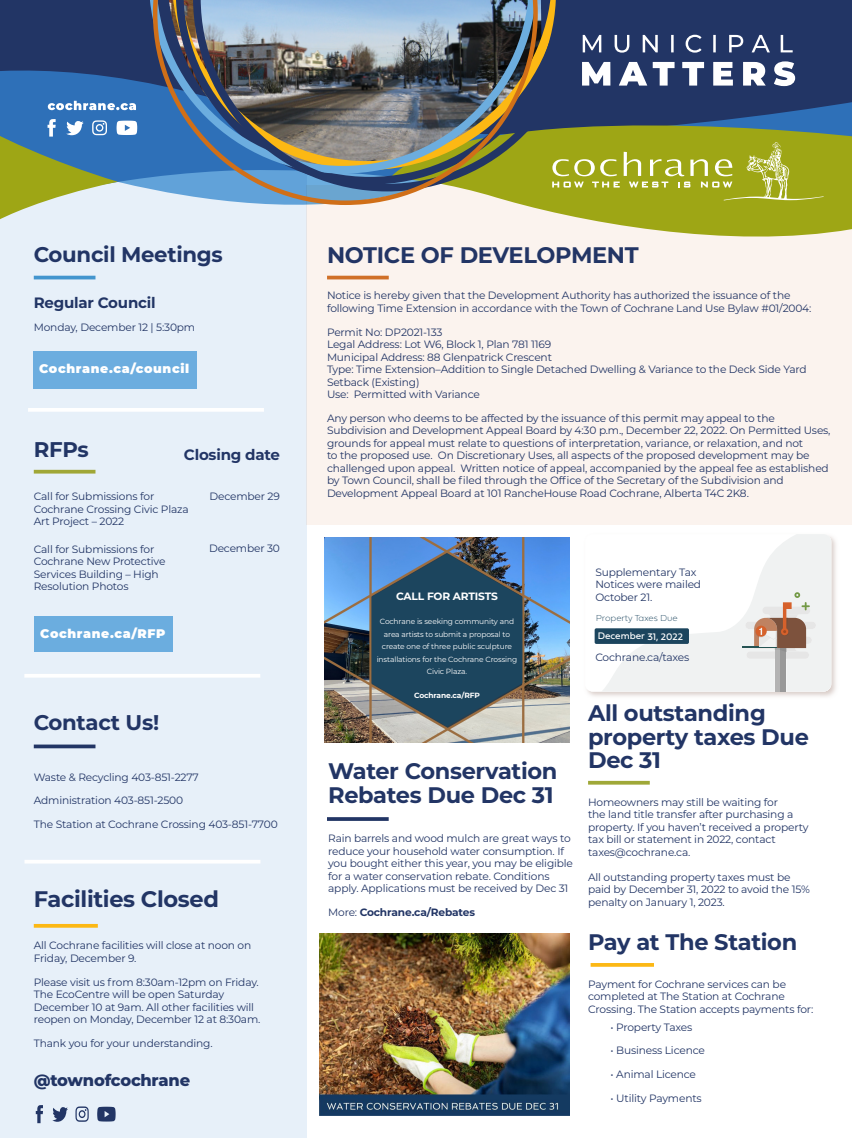
<style>
.page{position:relative;width:852px;height:1138px;background:#fff}
.page>*{position:absolute;margin:0;border:0;box-sizing:border-box;transform-origin:0 0}
.H1_Bold{font:700 22.5px/23.8px "Montserrat";letter-spacing:-.015em;color:#223565}
.H1_Bold-2{font:700 21.25px "Montserrat";letter-spacing:-.015em;color:#223565}
.t1{font:800 16.25px "Montserrat";letter-spacing:-.015em;color:#223565}
.Body__Bold{font:700 15px "Montserrat";letter-spacing:-.015em;color:#223565}
.Buttons{font:900 12.5px "Montserrat";letter-spacing:.05em;color:#fff}
.Paragraph_Style__8_5{font:10.62px/12.5px "Montserrat";letter-spacing:-.015em;color:#223565}
.H1_Bold-3{font:10.62px/12.5px "Montserrat";letter-spacing:-.015em;color:#223565}
.Body__Bold-2{font:10.62px "Montserrat";letter-spacing:-.015em;color:#223565}
.Paragraph_Style__8_5-2{font:700 10.62px "Montserrat";letter-spacing:-.015em;color:#223565}
.Paragraph_Style__8_5-3{font:700 10.62px "Montserrat";letter-spacing:-.015em;color:#fff}
.t2{font:9.88px "Fieldwork Geo Regular";color:#fff}
.t3{font:9.12px "Fieldwork Geo Hair";color:#1c455e}
.Paragraph_Style__8_5-4{font:7.5px/12.5px "Montserrat";letter-spacing:-.015em;color:#fff;text-align:center}
.Paragraph_Style__8_5-5{font:700 7.5px "Montserrat";letter-spacing:-.015em;color:#fff}
.s1{font-weight:400}
</style>
<div class="page">
<div style="left:0;top:0;width:306px;height:1138px;background:#e7f0f9"></div>
<img style="left:819px;top:536px;width:17px;height:161px">
<svg style="left:587px;top:534px;width:243px;height:157px"></svg>
<div style="left:306px;top:185px;width:545px;height:339px;background:#fbf3ee"></div>
<svg style="left:0;top:0;width:851px;height:94px;background:#233a6d"></svg>
<svg style="left:0;top:94px;width:851px;height:156px"></svg>
<svg style="left:552px;top:142px;width:271px;height:58px;background:#a9b030"></svg>
<svg style="left:48px;top:101px;width:88px;height:9px"></svg>
<svg style="left:582px;top:35px;width:210px;height:18px;background:#515f85"></svg>
<svg style="left:581px;top:61px;width:213px;height:25px"></svg>
<svg style="left:92px;top:120px;width:15px;height:15px"></svg>
<svg style="left:66px;top:121px;width:18px;height:14px"></svg>
<svg style="left:48px;top:119px;width:8px;height:18px"></svg>
<svg style="left:116px;top:121px;width:21px;height:14px"></svg>
<div style="left:34px;top:351px;width:163px;height:37px;background:#6caddf"></div>
<hr style="left:34px;top:276px;width:61px;height:3px;background:#4395ce">
<div style="left:34px;top:616px;width:138px;height:35px;background:#6baddf"></div>
<hr style="left:28px;top:408px;width:236px;height:4px;background:#fff">
<hr style="left:24px;top:674px;width:236px;height:4px;background:#fff">
<hr style="left:24px;top:860px;width:236px;height:3px;background:#fff">
<svg style="left:590px;top:963px;width:63px;height:4px"></svg>
<hr style="left:34px;top:470px;width:61px;height:3px;background:#a0a737">
<svg style="left:75px;top:1106px;width:14px;height:16px"></svg>
<svg style="left:52px;top:1107px;width:16px;height:15px"></svg>
<svg style="left:36px;top:1105px;width:7px;height:18px"></svg>
<svg style="left:97px;top:1106px;width:18px;height:15px"></svg>
<svg style="left:34px;top:744px;width:61px;height:4px"></svg>
<svg style="left:327px;top:817px;width:61px;height:4px"></svg>
<hr style="left:327px;top:276px;width:61px;height:3px;background:#d07028">
<hr style="left:587px;top:781px;width:62px;height:3px;background:#9fa838">
<img style="left:319px;top:934px;width:249px;height:182px">
<img style="left:324px;top:537px;width:245px;height:206px">
<svg style="left:371px;top:554px;width:151px;height:172px;background:#35586f"></svg>
<svg style="left:34px;top:924px;width:64px;height:4px"></svg>
<svg style="left:537px;top:0;width:43px;height:191px;background:#5a644b"></svg>
<img style="left:153px;top:0;width:384px;height:205px">
<p class="H1_Bold-2" style="left:34px;top:239px;width:190px">Council Meetings</p>
<p class="Body__Bold" style="left:34px;top:292px;width:123px">Regular Council</p>
<p class="Body__Bold-2" style="left:34px;top:320px;width:163px">Monday, December 12 | 5:30pm</p>
<p class="Buttons" style="left:39px;top:359px;width:151px">Cochrane.ca/council</p>
<p class="H1_Bold-2" style="left:34px;top:434px;width:57px">RFPs</p>
<p class="Body__Bold" style="left:184px;top:444px;width:97px">Closing date</p>
<p class="Paragraph_Style__8_5" style="left:34px;top:490px;width:156px">Call for Submissions for<br>Cochrane Crossing Civic Plaza<br>Art Project – 2022</p>
<p class="Paragraph_Style__8_5" style="left:34px;top:542px;width:133px">Call for Submissions for<br>Cochrane New Protective<br>Services Building – High<br>Resolution Photos</p>
<p class="Buttons" style="left:40px;top:624px;width:127px">Cochrane.ca/RFP</p>
<p class="Paragraph_Style__8_5" style="left:209px;top:489px;width:72px">December 29</p>
<p class="Paragraph_Style__8_5" style="left:209px;top:542px;width:72px">December 30</p>
<p class="H1_Bold-2" style="left:34px;top:707px;width:127px">Contact Us!</p>
<p class="Paragraph_Style__8_5" style="left:34px;top:770px;width:166px">Waste &amp; Recycling 403-851-2277</p>
<p class="Paragraph_Style__8_5" style="left:34px;top:794px;width:151px">Administration 403-851-2500</p>
<p class="Paragraph_Style__8_5" style="left:34px;top:818px;width:245px">The Station at Cochrane Crossing 403-851-7700</p>
<p class="H1_Bold" style="left:34px;top:886px;width:187px">Facilities Closed</p>
<p class="Paragraph_Style__8_5" style="left:34px;top:939px;width:219px">All Cochrane facilities will close at noon on<br>Friday, December 9.</p>
<p class="Paragraph_Style__8_5" style="left:34px;top:975px;width:228px">Please visit us from 8:30am-12pm on Friday.<br>The EcoCentre will be open Saturday December 10 at 9am. All other facilities will reopen on Monday, December 12 at 8:30am.</p>
<p class="Paragraph_Style__8_5" style="left:34px;top:1036px;width:180px">Thank you for your understanding.</p>
<p class="t1" style="left:34px;top:1068px;width:158px">@townofcochrane</p>
<p class="H1_Bold" style="left:327px;top:242px;width:313px">NOTICE OF DEVELOPMENT</p>
<p class="Paragraph_Style__8_5" style="left:327px;top:289px;width:485px">Notice is hereby given that the Development Authority has authorized the issuance of the following Time Extension in accordance with the Town of Cochrane Land Use Bylaw #01/2004:</p>
<p class="Paragraph_Style__8_5" style="left:327px;top:325px;width:481px">Permit No: DP2021-133<br>Legal Address: Lot W6, Block 1, Plan 781 1169<br>Municipal Address: 88 Glenpatrick Crescent<br>Type: Time Extension–Addition to Single Detached Dwelling &amp; Variance to the Deck Side Yard Setback (Existing)<br>Use: Permitted with Variance</p>
<p class="Paragraph_Style__8_5" style="left:327px;top:411px;width:504px">Any person who deems to be affected by the issuance of this permit may appeal to the Subdivision and Development Appeal Board by 4:30 p.m., December 22, 2022. On Permitted Uses, grounds for appeal must relate to questions of interpretation, variance, or relaxation, and not<br>to the proposed use. On Discretionary Uses, all aspects of the proposed development may be challenged upon appeal. Written notice of appeal, accompanied by the appeal fee as established by Town Council, shall be filed through the Office of the Secretary of the Subdivision and Development Appeal Board at 101 RancheHouse Road Cochrane, Alberta T4C 2K8.</p>
<p class="Paragraph_Style__8_5-3" style="left:396px;top:589px;width:103px">CALL FOR ARTISTS</p>
<p class="Paragraph_Style__8_5-4" style="left:376px;top:615px;width:142px">Cochrane is seeking community and area artists to submit a proposal to create one of three public sculpture installations for the Cochrane Crossing<br>Civic Plaza.</p>
<p class="Paragraph_Style__8_5-5" style="left:414px;top:690px;width:67px">Cochrane.ca/RFP</p>
<p class="H1_Bold" style="left:328px;top:758px;width:231px">Water Conservation<br>Rebates Due Dec 31</p>
<p class="Paragraph_Style__8_5" style="left:328px;top:832px;width:246px">Rain barrels and wood mulch are great ways to reduce your household water consumption. If you bought either this year, you may be eligible for a water conservation rebate. Conditions apply. Applications must be received by Dec 31</p>
<p class="Paragraph_Style__8_5-2" style="left:328px;top:905px;width:148px"><span class="s1">More:</span> Cochrane.ca/Rebates</p>
<p class="Paragraph_Style__8_5" style="left:595px;top:565px;width:107px">Supplementary Tax<br>Notices were mailed<br>October 21.</p>
<p class="t3" style="left:595px;top:611px;width:84px">Property Taxes Due</p>
<p class="t2" style="left:597px;top:628px;width:87px">December 31, 2022</p>
<p class="Paragraph_Style__8_5" style="left:595px;top:650px;width:95px">Cochrane.ca/taxes</p>
<p class="H1_Bold" style="left:587px;top:700px;width:222px">All outstanding property taxes Due<br>Dec 31</p>
<p class="H1_Bold-3" style="left:587px;top:795px;width:222px">Homeowners may still be waiting for<br>the land title transfer after purchasing a property. If you haven’t received a property tax bill or statement in 2022, contact taxes@cochrane.ca.</p>
<p class="H1_Bold-3" style="left:587px;top:870px;width:223px">All outstanding property taxes must be paid by December 31, 2022 to avoid the 15% penalty on January 1, 2023.</p>
<p class="H1_Bold" style="left:587px;top:929px;width:210px">Pay at The Station</p>
<p class="H1_Bold-3" style="left:587px;top:977px;width:226px">Payment for Cochrane services can be completed at The Station at Cochrane<br>Crossing. The Station accepts payments for:</p>
<p class="Paragraph_Style__8_5" style="left:610px;top:1020px;width:83px">• Property Taxes</p>
<p class="Paragraph_Style__8_5" style="left:610px;top:1044px;width:96px">• Business Licence</p>
<p class="Paragraph_Style__8_5" style="left:610px;top:1068px;width:87px">• Animal Licence</p>
<p class="Paragraph_Style__8_5" style="left:610px;top:1091px;width:93px">• Utility Payments</p>
</div>
